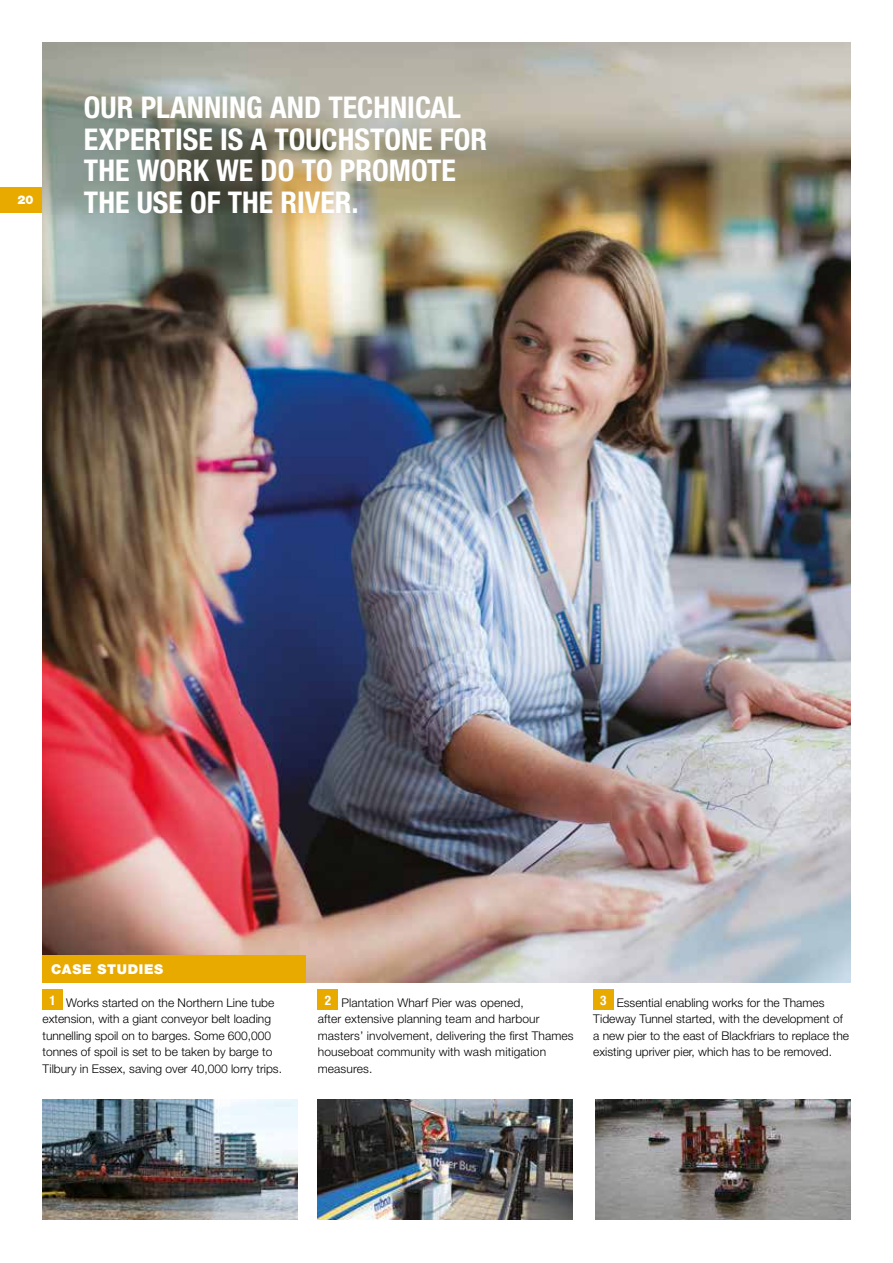
<style>
.page{position:relative;width:893px;height:1263px;background:#fff}
.page>*{position:absolute;margin:0;border:0;box-sizing:border-box;transform-origin:0 0}
.t1{font:700 condensed 30px/31.5px "Helvetica Neue LT";color:#fff}
.t2{font:900 13.5px "Helvetica Neue LT";letter-spacing:.05em;color:#fff}
.t3{font:300 12px/16.5px "Helvetica Neue LT";color:#000}
.t4{font:900 12px "Helvetica Neue LT";color:#fff}
</style>
<div class="page">
<div style="left:0;top:187px;width:43px;height:26px;background:#e9aa00"></div>
<img style="left:43px;top:43px;width:807px;height:939px">
<img style="left:43px;top:1100px;width:255px;height:119px">
<img style="left:318px;top:1100px;width:255px;height:119px">
<img style="left:595px;top:1100px;width:255px;height:119px">
<div style="left:43px;top:989px;width:20px;height:21px;background:#e9aa00"></div>
<div style="left:318px;top:989px;width:20px;height:21px;background:#e9aa00"></div>
<div style="left:593px;top:989px;width:20px;height:21px;background:#e9aa00"></div>
<div style="left:43px;top:955px;width:263px;height:27px;background:#e9aa00"></div>
<p class="t4" style="left:17px;top:193px;width:18px">20</p>
<h1 class="t1" style="left:84px;top:91px;width:405px">OUR PLANNING AND TECHNICAL<br>EXPERTISE IS A TOUCHSTONE FOR<br>THE WORK WE DO TO PROMOTE<br>THE USE OF THE RIVER.</h1>
<p class="t2" style="left:51px;top:961px;width:114px">CASE STUDIES</p>
<p class="t3" style="left:43px;top:994px;width:241px;text-indent:7px"><sup>1</sup> Works started on the Northern Line tube extension, with a giant conveyor belt loading tunnelling spoil on to barges. Some 600,000 tonnes of spoil is set to be taken by barge to Tilbury in Essex, saving over 40,000 lorry trips.</p>
<p class="t3" style="left:318px;top:994px;width:257px;text-indent:7px"><sup>2</sup> Plantation Wharf Pier was opened,<br>after extensive planning team and harbour masters’ involvement, delivering the first Thames houseboat community with wash mitigation measures.</p>
<p class="t3" style="left:593px;top:994px;width:257px;text-indent:7px"><sup>3</sup> Essential enabling works for the Thames Tideway Tunnel started, with the development of a new pier to the east of Blackfriars to replace the existing upriver pier, which has to be removed.</p>
</div>
